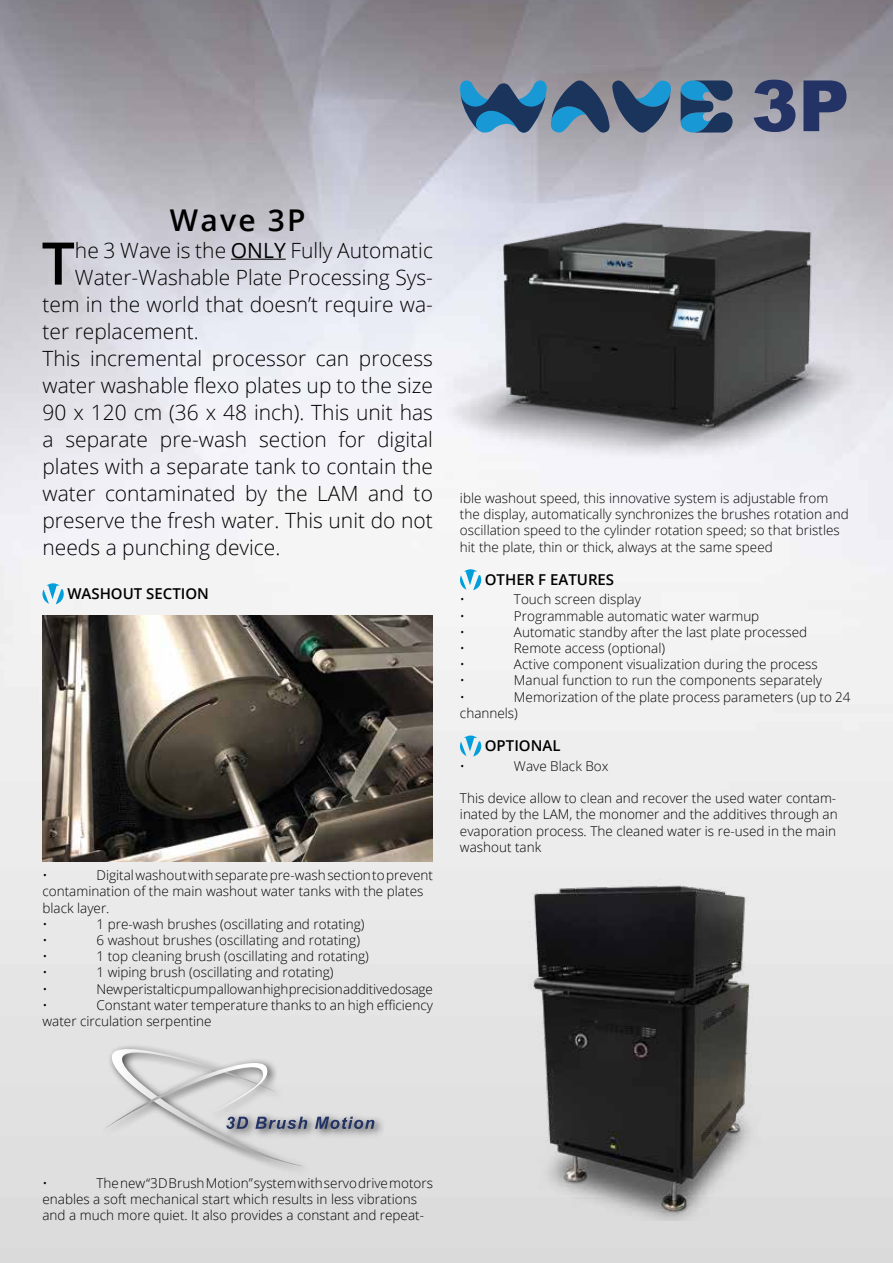
<style>
.page{position:relative;width:893px;height:1263px;background:#fff}
.page>*{position:absolute;margin:0;border:0;box-sizing:border-box;transform-origin:0 0}
.t1{font:900 70.8px "Arial";color:#243365}
.t2{font:600 58.8px "Open Sans";color:#000}
.t3{font:600 30px "Open Sans";letter-spacing:.075em;color:#000}
.t4{font:300 21px "Open Sans";color:#000}
.t5{font:600 15px "Open Sans";color:#000}
.t6{font:300 13.5px/16.2px "Open Sans";color:#000}
.s1{font-weight:400}
</style>
<div class="page">
<img style="left:0;top:0;width:893px;height:1263px">
<svg style="left:42px;top:583px;width:22px;height:21px"></svg>
<img style="left:42px;top:615px;width:391px;height:246px">
<svg style="left:460px;top:569px;width:21px;height:21px"></svg>
<svg style="left:460px;top:735px;width:21px;height:21px"></svg>
<hr style="left:231px;top:259px;width:55px;height:1px;background:#000">
<img style="left:436px;top:192px;width:438px;height:291px">
<img style="left:486px;top:872px;width:330px;height:348px">
<div style="left:99px;top:1044px;width:286px;height:132px;background:#dfdfdf"></div>
<svg style="left:101px;top:1042px;width:206px;height:124px"></svg>
<svg style="left:315px;top:1117px;width:59px;height:12px"></svg>
<svg style="left:459px;top:80px;width:212px;height:53px;background:#507493"></svg>
<svg style="left:681px;top:80px;width:52px;height:53px;background:#396a91"></svg>
<h1 class="t1" style="left:751px;top:54px;width:100px">3P</h1>
<h3 class="t3" style="left:170px;top:199px;width:137px">Wave 3P</h3>
<h2 class="t2" style="left:42px;top:223px;width:35px">T</h2>
<h3 class="t4" style="left:75px;top:236px;width:360px">he 3 Wave is the <span class="s1">ONLY</span> Fully Automatic</h3>
<h3 class="t4" style="left:75px;top:263px;width:359px">Water-Washable Plate Processing Sys-</h3>
<h3 class="t4" style="left:43px;top:290px;width:392px">tem in the world that doesn’t require wa-</h3>
<h3 class="t4" style="left:43px;top:317px;width:158px">ter replacement.</h3>
<h3 class="t4" style="left:43px;top:344px;width:392px">This incremental processor can process</h3>
<h3 class="t4" style="left:43px;top:371px;width:392px">water washable flexo plates up to the size</h3>
<h3 class="t4" style="left:42px;top:398px;width:392px">90 x 120 cm (36 x 48 inch). This unit has</h3>
<h3 class="t4" style="left:42px;top:425px;width:392px">a separate pre-wash section for digital</h3>
<h3 class="t4" style="left:42px;top:452px;width:392px">plates with a separate tank to contain the</h3>
<h3 class="t4" style="left:42px;top:479px;width:392px">water contaminated by the LAM and to</h3>
<h3 class="t4" style="left:42px;top:506px;width:392px">preserve the fresh water. This unit do not</h3>
<h3 class="t4" style="left:42px;top:533px;width:239px">needs a punching device.</h3>
<p class="t5" style="left:67px;top:583px;width:143px">WASHOUT SECTION</p>
<p class="t6" style="left:42px;top:867px;width:392px;text-indent:54px">Digital washout with separate pre-wash section to prevent contamination of the main washout water tanks with the plates black layer.<br>•</p>
<p class="t6" style="left:42px;top:867px;width:7px">•</p>
<p class="t6" style="left:96px;top:915px;width:270px">1 pre-wash brushes (oscillating and rotating)</p>
<p class="t6" style="left:42px;top:932px;width:7px">•</p>
<p class="t6" style="left:96px;top:932px;width:265px">6 washout brushes (oscillating and rotating)</p>
<p class="t6" style="left:42px;top:948px;width:7px">•</p>
<p class="t6" style="left:96px;top:948px;width:274px">1 top cleaning brush (oscillating and rotating)</p>
<p class="t6" style="left:42px;top:964px;width:7px">•</p>
<p class="t6" style="left:96px;top:964px;width:239px">1 wiping brush (oscillating and rotating)</p>
<p class="t6" style="left:42px;top:980px;width:7px">•</p>
<p class="t6" style="left:96px;top:980px;width:338px">New peristaltic pump allow an high precision additive dosage</p>
<p class="t6" style="left:42px;top:996px;width:7px">•</p>
<p class="t6" style="left:42px;top:996px;width:392px;text-indent:54px">Constant water temperature thanks to an high efficiency water circulation serpentine</p>
<p class="t6" style="left:460px;top:489px;width:390px">ible washout speed, this innovative system is adjustable from the display, automatically synchronizes the brushes rotation and oscillation speed to the cylinder rotation speed; so that bristles hit the plate, thin or thick, always at the same speed</p>
<p class="t5" style="left:485px;top:569px;width:131px">OTHER F EATURES</p>
<p class="t6" style="left:460px;top:591px;width:7px">•</p>
<p class="t6" style="left:514px;top:591px;width:128px">Touch screen display</p>
<p class="t6" style="left:460px;top:607px;width:7px">•</p>
<p class="t6" style="left:514px;top:607px;width:247px">Programmable automatic water warmup</p>
<p class="t6" style="left:460px;top:623px;width:7px">•</p>
<p class="t6" style="left:514px;top:623px;width:295px">Automatic standby after the last plate processed</p>
<p class="t6" style="left:460px;top:640px;width:7px">•</p>
<p class="t6" style="left:514px;top:640px;width:153px">Remote access (optional)</p>
<p class="t6" style="left:460px;top:656px;width:7px">•</p>
<p class="t6" style="left:514px;top:656px;width:305px">Active component visualization during the process</p>
<p class="t6" style="left:460px;top:672px;width:7px">•</p>
<p class="t6" style="left:514px;top:672px;width:310px">Manual function to run the components separately</p>
<p class="t6" style="left:460px;top:688px;width:7px">•</p>
<p class="t6" style="left:460px;top:688px;width:392px;text-indent:54px">Memorization of the plate process parameters (up to 24 channels)</p>
<p class="t5" style="left:485px;top:736px;width:77px">OPTIONAL</p>
<p class="t6" style="left:460px;top:757px;width:7px">•</p>
<p class="t6" style="left:514px;top:757px;width:96px">Wave Black Box</p>
<p class="t6" style="left:460px;top:790px;width:379px">This device allow to clean and recover the used water contam&shy;inated by the LAM, the monomer and the additives through an evaporation process. The cleaned water is re-used in the main washout tank</p>
<p class="t6" style="left:42px;top:1175px;width:392px;text-indent:54px">The new “3D Brush Motion” system with servo drive motors enables a soft mechanical start which results in less vibrations and a much more quiet. It also provides a constant and repeat-</p>
<p class="t6" style="left:42px;top:1175px;width:7px">•</p>
</div>
